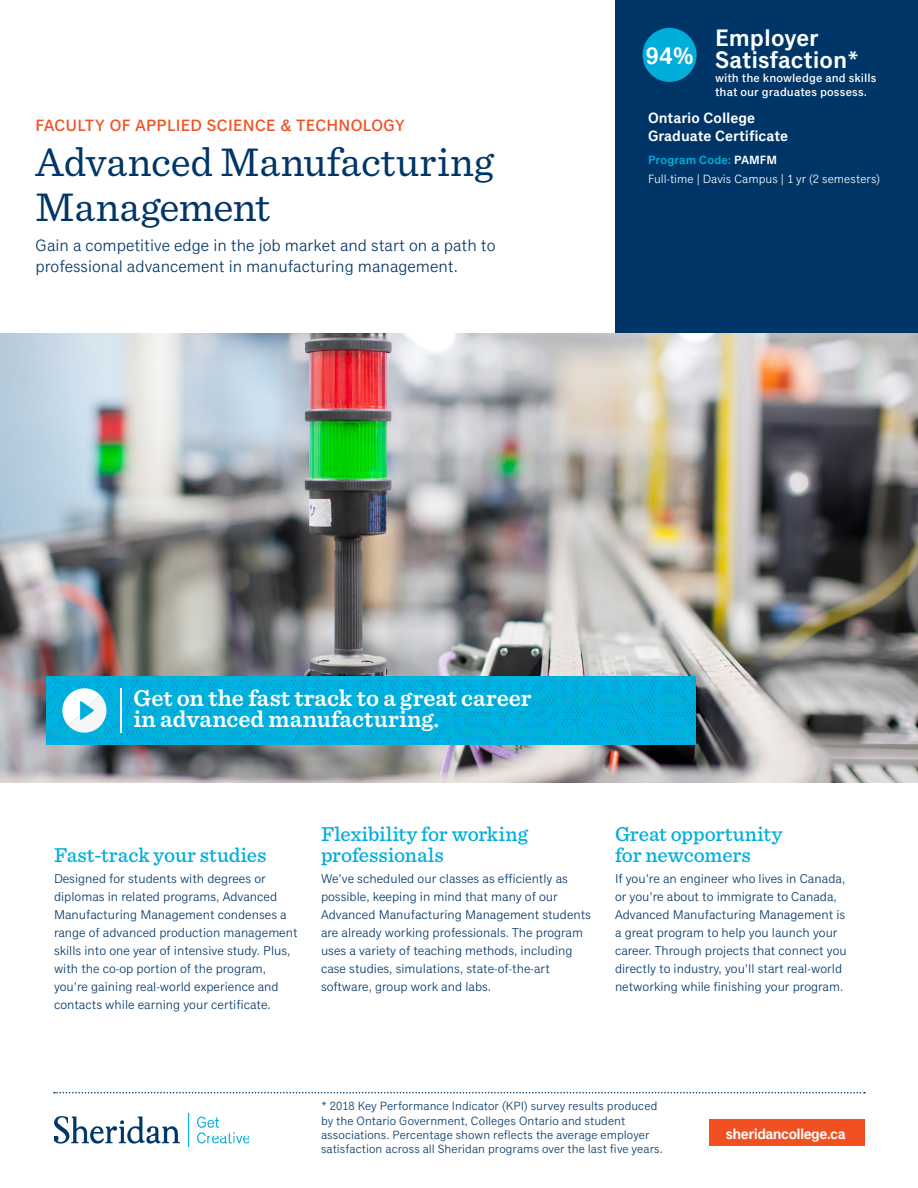
<style>
.page{position:relative;width:918px;height:1188px;background:#fff}
.page>*{position:absolute;margin:0;border:0;box-sizing:border-box;transform-origin:0 0}
.t1{font:42px/45px "Sentinel";color:#003667}
.p_benefit-statement{font:600 24px/21px "Sentinel";letter-spacing:.005em;color:#fff}
.program_rating_title{font:600 24px/21.6px "Classic Grotesque Pro";color:#fff}
.program_rating{font:600 24px "Classic Grotesque Pro";color:#fff}
.t2{font:500 21px/21px "Sentinel";color:#00aedc}
.p_header-intro{font:16.5px/21px "Classic Grotesque Pro";color:#003667}
.h2_faculty{font:500 16.5px "Classic Grotesque Pro";letter-spacing:.015em;color:#f15122}
.p_meta_credential{font:600 15px/18.8px "Classic Grotesque Pro";color:#fff}
.p_meta_credential-2{font:600 15px "Classic Grotesque Pro";letter-spacing:-.04em;color:#fff}
.t3{font:12.75px/18px "Classic Grotesque Pro";color:#003667}
.p_admissions{font:12px/14.2px "Classic Grotesque Pro";letter-spacing:.005em;color:#003667}
.program_rating_subti{font:500 12px/14.2px "Classic Grotesque Pro";letter-spacing:.01em;color:#fff}
.p_meta_small{font:12px "Classic Grotesque Pro";letter-spacing:.005em;color:#fff}
.p_meta_attributes{font:600 12px "Classic Grotesque Pro";letter-spacing:.01em;color:#00aedc}
.s1{color:#fff}
</style>
<div class="page">
<div style="left:615px;top:0;width:303px;height:365px;background:#003667"></div>
<img style="left:54px;top:1114px;width:195px;height:33px">
<svg style="left:54px;top:1092px;width:811px;height:1px"></svg>
<div style="left:710px;top:1120px;width:155px;height:26px;background:#f15122"></div>
<img style="left:0;top:333px;width:918px;height:450px">
<img style="left:46px;top:676px;width:649px;height:69px">
<hr style="left:120px;top:688px;width:2px;height:45px;background:#fff">
<svg style="left:62px;top:688px;width:44px;height:45px"></svg>
<div style="left:643px;top:28px;width:54px;height:54px;background:#00aedc;border-radius:50%"></div>
<p class="h2_faculty" style="left:36px;top:116px;width:371px">FACULTY OF APPLIED SCIENCE &amp; TECHNOLOGY</p>
<p class="t1" style="left:36px;top:137px;width:460px">Advanced Manufacturing<br>Management</p>
<p class="p_header-intro" style="left:36px;top:235px;width:461px">Gain a competitive edge in the job market and start on a path to professional advancement in manufacturing management.</p>
<p class="program_rating" style="left:645px;top:42px;width:50px">94%</p>
<p class="program_rating_title" style="left:715px;top:29px;width:146px">Employer<br>Satisfaction*</p>
<p class="program_rating_subti" style="left:715px;top:71px;width:163px">with the knowledge and skills that our graduates possess.</p>
<p class="p_meta_credential" style="left:648px;top:109px;width:142px">Ontario College<br>Graduate Certificate</p>
<p class="p_meta_attributes" style="left:648px;top:153px;width:131px">Program Code: <span class="s1">PAMFM</span></p>
<p class="p_meta_small" style="left:648px;top:172px;width:234px">Full-time | Davis Campus | 1 yr (2 semesters)</p>
<p class="p_benefit-statement" style="left:134px;top:687px;width:399px">Get on the fast track to a great career in advanced manufacturing.</p>
<p class="t2" style="left:54px;top:843px;width:214px">Fast-track your studies</p>
<p class="t3" style="left:54px;top:870px;width:245px">Designed for students with degrees or diplomas in related programs, Advanced Manufacturing Management condenses a range of advanced production management skills into one year of intensive study. Plus, with the co-op portion of the program, you’re gaining real-world experience and contacts while earning your certificate.</p>
<p class="t2" style="left:321px;top:822px;width:208px">Flexibility for working professionals</p>
<p class="t3" style="left:321px;top:870px;width:272px">We’ve scheduled our classes as efficiently as possible, keeping in mind that many of our Advanced Manufacturing Management students are already working professionals. The program uses a variety of teaching methods, including case studies, simulations, state-of-the-art software, group work and labs.</p>
<p class="t2" style="left:615px;top:822px;width:169px">Great opportunity for newcomers</p>
<p class="t3" style="left:615px;top:870px;width:233px">If you’re an engineer who lives in Canada, or you’re about to immigrate to Canada, Advanced Manufacturing Management is a great program to help you launch your career. Through projects that connect you directly to industry, you’ll start real-world networking while finishing your program.</p>
<p class="p_admissions" style="left:321px;top:1100px;width:343px">* 2018 Key Performance Indicator (KPI) survey results produced by the Ontario Government, Colleges Ontario and student associations. Percentage shown reflects the average employer satisfaction across all Sheridan programs over the last five years.</p>
<p class="p_meta_credential-2" style="left:726px;top:1125px;width:121px">sheridancollege.ca</p>
</div>
